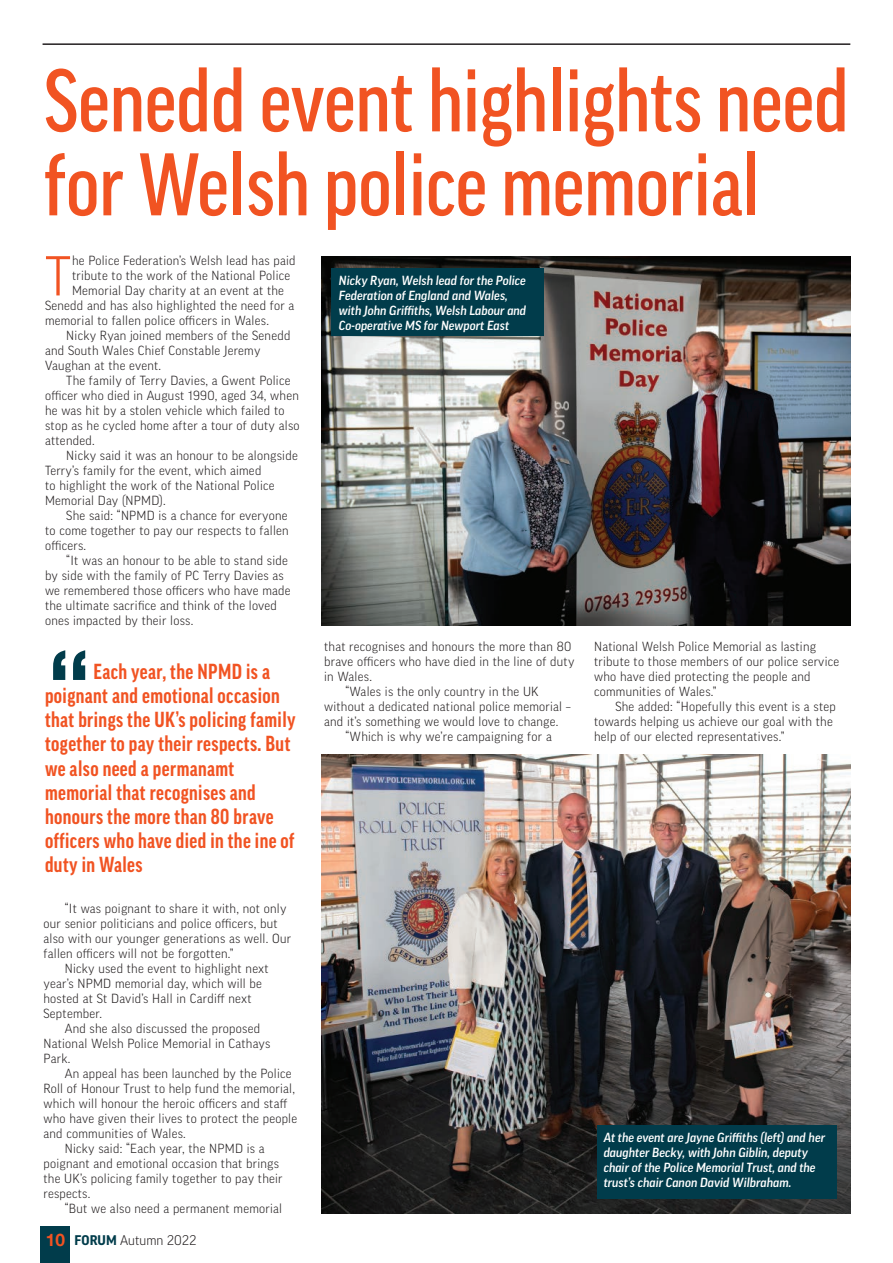
<style>
.page{position:relative;width:893px;height:1263px;background:#fff}
.page>*{position:absolute;margin:0;border:0;box-sizing:border-box;transform-origin:0 0}
.t1{font:500 123px "Avant Garde IT Cby BT";color:#013c4b}
.t2{font:500 condensed 85.5px/84px "Good Pro";color:#f15322}
.t3{font:300 54.15px "Good Pro";color:#f15322}
.t4{font:700 condensed 21px/24px "Good Pro";letter-spacing:.02em;color:#f15322}
.t5{font:300 13.5px "Good Pro";color:#231f20}
.t6{font:300 12.75px/15px "Good Pro";letter-spacing:.02em;color:#231f20}
.t7{font:italic 500 12.75px/15px "Good Pro";color:#fff}
.s1{font-family:"Helvetica Neue";font-weight:700;font-size:17.25px;color:#f15322}
.s2{font-weight:700;color:#013c4b}
</style>
<div class="page">
<div style="left:41px;top:1226px;width:29px;height:37px;background:#013c4b"></div>
<hr style="left:43px;top:43px;width:807px;height:2px;background:#231f20">
<img style="left:321px;top:257px;width:530px;height:368px">
<img style="left:321px;top:755px;width:530px;height:458px">
<div style="left:331px;top:268px;width:213px;height:68px;background:#013c4b"></div>
<div style="left:597px;top:1125px;width:240px;height:74px;background:#013c4b"></div>
<h2 class="t2" style="left:44px;top:59px;width:806px">Senedd event highlights need for Welsh police memorial</h2>
<h3 class="t3" style="left:45px;top:245px;width:27px">T</h3>
<p class="t6" style="left:72px;top:253px;width:225px">he Police Federation’s Welsh lead has paid</p>
<p class="t6" style="left:72px;top:268px;width:220px">tribute to the work of the National Police</p>
<p class="t6" style="left:72px;top:283px;width:213px">Memorial Day charity at an event at the</p>
<p class="t6" style="left:45px;top:298px;width:251px">Senedd and has also highlighted the need for a</p>
<p class="t6" style="left:45px;top:313px;width:225px">memorial to fallen police officers in Wales.</p>
<p class="t6" style="left:66px;top:328px;width:226px">Nicky Ryan joined members of the Senedd</p>
<p class="t6" style="left:45px;top:343px;width:217px">and South Wales Chief Constable Jeremy</p>
<p class="t6" style="left:45px;top:358px;width:118px">Vaughan at the event.</p>
<p class="t6" style="left:66px;top:373px;width:226px">The family of Terry Davies, a Gwent Police</p>
<p class="t6" style="left:45px;top:388px;width:255px">officer who died in August 1990, aged 34, when</p>
<p class="t6" style="left:45px;top:403px;width:241px">he was hit by a stolen vehicle which failed to</p>
<p class="t6" style="left:45px;top:418px;width:256px">stop as he cycled home after a tour of duty also</p>
<p class="t6" style="left:45px;top:433px;width:51px">attended.</p>
<p class="t6" style="left:66px;top:448px;width:233px">Nicky said it was an honour to be alongside</p>
<p class="t6" style="left:45px;top:463px;width:218px">Terry’s family for the event, which aimed</p>
<p class="t6" style="left:45px;top:478px;width:231px">to highlight the work of the National Police</p>
<p class="t6" style="left:45px;top:493px;width:122px">Memorial Day (NPMD).</p>
<p class="t6" style="left:66px;top:508px;width:223px">She said: “NPMD is a chance for everyone</p>
<p class="t6" style="left:45px;top:523px;width:245px">to come together to pay our respects to fallen</p>
<p class="t6" style="left:45px;top:538px;width:43px">officers.</p>
<p class="t6" style="left:66px;top:553px;width:223px">“It was an honour to be able to stand side</p>
<p class="t6" style="left:45px;top:568px;width:240px">by side with the family of PC Terry Davies as</p>
<p class="t6" style="left:45px;top:583px;width:247px">we remembered those officers who have made</p>
<p class="t6" style="left:45px;top:598px;width:233px">the ultimate sacrifice and think of the loved</p>
<p class="t6" style="left:45px;top:613px;width:150px">ones impacted by their loss.</p>
<p class="t7" style="left:339px;top:273px;width:189px">Nicky Ryan, Welsh lead for the Police Federation of England and Wales, with John Griffiths, Welsh Labour and Co-operative MS for Newport East</p>
<h1 class="t1" style="left:45px;top:621px;width:50px">“</h1>
<p class="t4" style="left:45px;top:660px;width:252px;text-indent:48px">Each year, the NPMD is a poignant and emotional occasion that brings the UK’s policing family together to pay their respects. But we also need a permanamt memorial that recognises and honours the more than 80 brave officers who have died in the ine of duty in Wales</p>
<p class="t6" style="left:65px;top:901px;width:223px">“It was poignant to share it with, not only</p>
<p class="t6" style="left:44px;top:916px;width:236px">our senior politicians and police officers, but</p>
<p class="t6" style="left:44px;top:931px;width:249px">also with our younger generations as well. Our</p>
<p class="t6" style="left:44px;top:946px;width:192px">fallen officers will not be forgotten.”</p>
<p class="t6" style="left:65px;top:961px;width:205px">Nicky used the event to highlight next</p>
<p class="t6" style="left:44px;top:976px;width:220px">year’s NPMD memorial day, which will be</p>
<p class="t6" style="left:44px;top:991px;width:210px">hosted at St David’s Hall in Cardiff next</p>
<p class="t6" style="left:44px;top:1006px;width:60px">September.</p>
<p class="t6" style="left:65px;top:1021px;width:197px">And she also discussed the proposed</p>
<p class="t6" style="left:44px;top:1036px;width:229px">National Welsh Police Memorial in Cathays</p>
<p class="t6" style="left:44px;top:1051px;width:29px">Park.</p>
<p class="t6" style="left:65px;top:1066px;width:228px">An appeal has been launched by the Police</p>
<p class="t6" style="left:44px;top:1081px;width:253px">Roll of Honour Trust to help fund the memorial,</p>
<p class="t6" style="left:44px;top:1096px;width:245px">which will honour the heroic officers and staff</p>
<p class="t6" style="left:44px;top:1111px;width:255px">who have given their lives to protect the people</p>
<p class="t6" style="left:44px;top:1126px;width:144px">and communities of Wales.</p>
<p class="t6" style="left:65px;top:1141px;width:201px">Nicky said: “Each year, the NPMD is a</p>
<p class="t6" style="left:44px;top:1156px;width:237px">poignant and emotional occasion that brings</p>
<p class="t6" style="left:44px;top:1171px;width:241px">the UK’s policing family together to pay their</p>
<p class="t6" style="left:44px;top:1186px;width:48px">respects.</p>
<p class="t6" style="left:65px;top:1201px;width:219px">“But we also need a permanent memorial</p>
<p class="t5" style="left:46px;top:1232px;width:152px"><span class="s1">10</span> <span class="s2">FORUM</span> Autumn 2022</p>
<p class="t6" style="left:324px;top:639px;width:249px">that recognises and honours the more than 80</p>
<p class="t6" style="left:324px;top:654px;width:252px">brave officers who have died in the line of duty</p>
<p class="t6" style="left:324px;top:669px;width:49px">in Wales.</p>
<p class="t6" style="left:345px;top:684px;width:195px">“Wales is the only country in the UK</p>
<p class="t6" style="left:324px;top:699px;width:248px">without a dedicated national police memorial –</p>
<p class="t6" style="left:324px;top:714px;width:236px">and it’s something we would love to change.</p>
<p class="t6" style="left:345px;top:729px;width:208px">“Which is why we’re campaigning for a</p>
<p class="t6" style="left:594px;top:639px;width:247px">National Welsh Police Memorial as lasting tribute to those members of our police service who have died protecting the people and communities of Wales.”</p>
<p class="t6" style="left:594px;top:699px;width:243px;text-indent:21px">She added: “Hopefully this event is a step towards helping us achieve our goal with the help of our elected representatives.”</p>
<p class="t7" style="left:604px;top:1130px;width:223px">At the event are Jayne Griffiths (left) and her daughter Becky, with John Giblin, deputy chair of the Police Memorial Trust, and the trust’s chair Canon David Wilbraham.</p>
</div>
